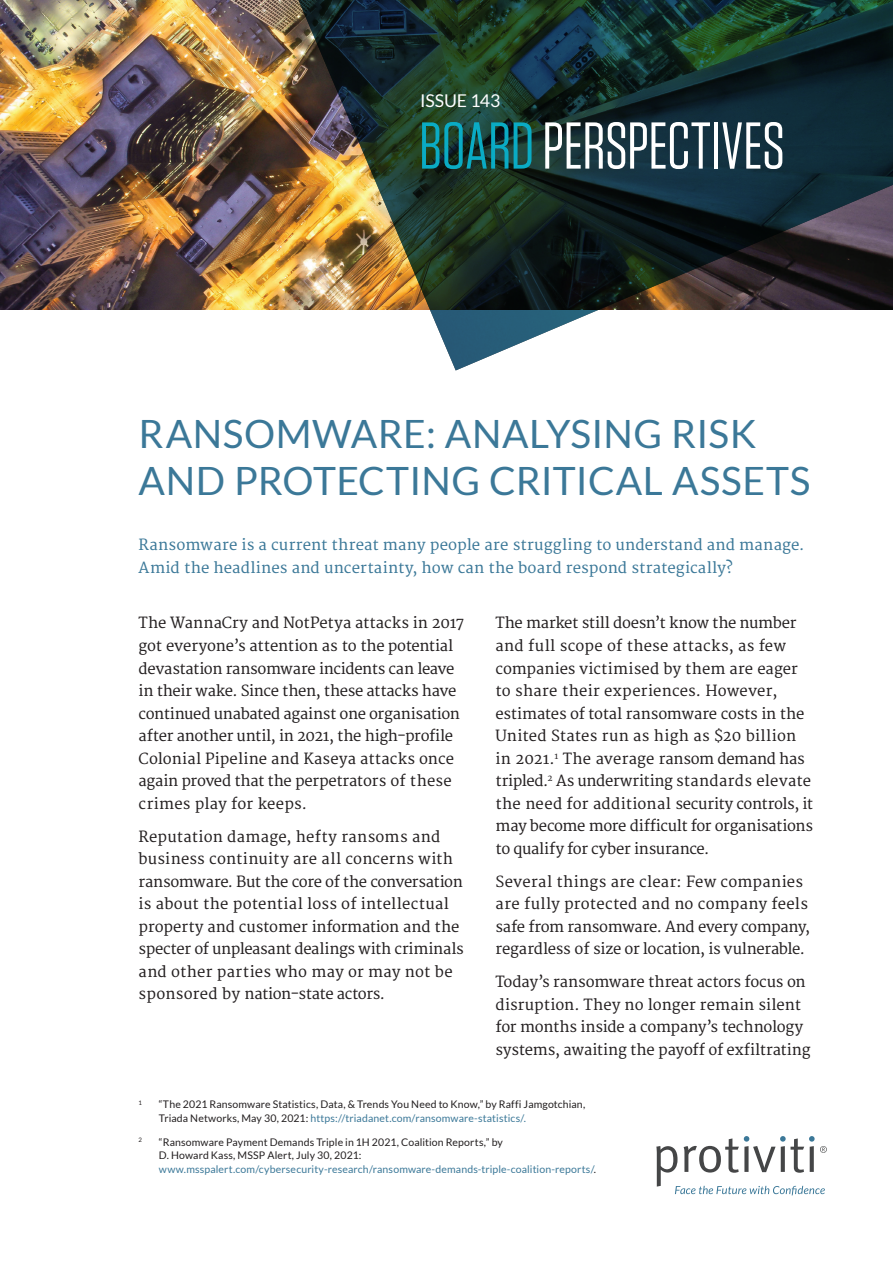
<style>
.page{position:relative;width:893px;height:1263px;background:#fff}
.page>*{position:absolute;margin:0;border:0;box-sizing:border-box;transform-origin:0 0}
.t1{font:66px "Tungsten";letter-spacing:-.005em;color:#fff}
.Headline_-_26_31_-_P{font:39px/46.5px "Lato";letter-spacing:.01em;color:#3b7898}
.t2{font:17.55px "Lato";letter-spacing:-.005em;color:#fff}
.Body__Main_-__10_15{font:15px/22.5px "Merriweather";letter-spacing:-.005em;color:#231f20}
.Intro_-_10_15_-_ProB{font:15px/22.5px "Merriweather";letter-spacing:.01em;color:#3b7898}
.Footnote_-_7_9{font:10.5px/13.5px "Lato";letter-spacing:.01em;color:#231f20}
.Footnote_-_7_9-2{font:6.15px "Lato";color:#231f20}
.s1{color:#0aabc4}
.s2{color:#3b7898}
</style>
<div class="page">
<img style="left:0;top:0;width:261px;height:310px">
<svg style="left:656px;top:1136px;width:171px;height:59px"></svg>
<img style="left:261px;top:0;width:632px;height:370px">
<p class="t2" style="left:420px;top:91px;width:82px">ISSUE 143</p>
<h1 class="t1" style="left:419px;top:112px;width:367px"><span class="s1">BOARD</span> PERSPECTIVES</h1>
<p class="Headline_-_26_31_-_P" style="left:139px;top:410px;width:673px">RANSOMWARE: ANALYSING RISK<br>AND PROTECTING CRITICAL ASSETS</p>
<p class="Intro_-_10_15_-_ProB" style="left:139px;top:534px;width:667px">Ransomware is a current threat many people are struggling to understand and manage.<br>Amid the headlines and uncertainty, how can the board respond strategically?</p>
<p class="Body__Main_-__10_15" style="left:139px;top:612px;width:327px">The WannaCry and NotPetya attacks in 2017 got everyone’s attention as to the potential devastation ransomware incidents can leave in their wake. Since then, these attacks have continued unabated against one organisation after another until, in 2021, the high-profile Colonial Pipeline and Kaseya attacks once again proved that the perpetrators of these crimes play for keeps.</p>
<p class="Body__Main_-__10_15" style="left:139px;top:825px;width:327px">Reputation damage, hefty ransoms and business continuity are all concerns with ransomware. But the core of the conversation is about the potential loss of intellectual property and customer information and the specter of unpleasant dealings with criminals and other parties who may or may not be sponsored by nation-state actors.</p>
<p class="Body__Main_-__10_15" style="left:496px;top:612px;width:319px">The market still doesn’t know the number and full scope of these attacks, as few companies victimised by them are eager to share their experiences. However, estimates of total ransomware costs in the United States run as high as $20 billion in 2021.<sup>1</sup> The average ransom demand has tripled.<sup>2</sup> As underwriting standards elevate the need for additional security controls, it may become more difficult for organisations to qualify for cyber insurance.</p>
<p class="Body__Main_-__10_15" style="left:496px;top:870px;width:316px">Several things are clear: Few companies are fully protected and no company feels safe from ransomware. And every company, regardless of size or location, is vulnerable.</p>
<p class="Body__Main_-__10_15" style="left:496px;top:971px;width:316px">Today’s ransomware threat actors focus on disruption. They no longer remain silent for months inside a company’s technology systems, awaiting the payoff of exfiltrating</p>
<p class="Footnote_-_7_9-2" style="left:139px;top:1099px;width:5px">1</p>
<p class="Footnote_-_7_9" style="left:159px;top:1097px;width:428px">“The 2021 Ransomware Statistics, Data, &amp; Trends You Need to Know,” by Raffi Jamgotchian,<br>Triada Networks, May 30, 2021: <span class="s2">https://triadanet.com/ransomware-statistics/.</span></p>
<p class="Footnote_-_7_9-2" style="left:139px;top:1136px;width:5px">2</p>
<p class="Footnote_-_7_9" style="left:159px;top:1135px;width:439px">“Ransomware Payment Demands Triple in 1H 2021, Coalition Reports,” by<br>D. Howard Kass, MSSP Alert, July 30, 2021: <span class="s2">www.msspalert.com/cybersecurity-research/ransomware-demands-triple-coalition-reports/</span>.</p>
</div>
